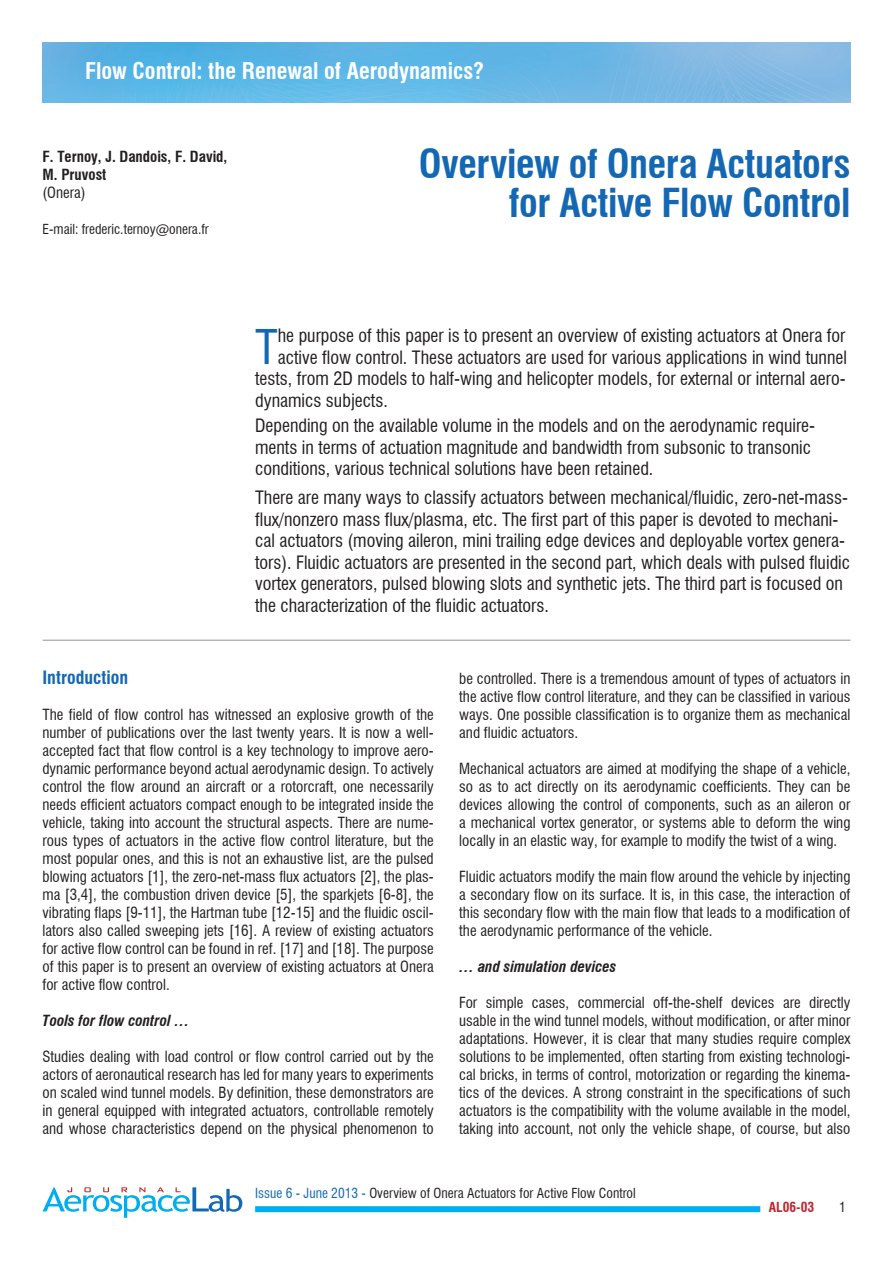
<style>
.page{position:relative;width:893px;height:1263px;background:#fff}
.page>*{position:absolute;margin:0;border:0;box-sizing:border-box;transform-origin:0 0}
.t1{font:condensed 46.8px "Swiss 721 BT";color:#1468b3}
.t2{font:700 condensed 39px/39px "Swiss 721 BT";letter-spacing:-.01em;color:#1468b3;text-align:right}
.t3{font:700 condensed 22.5px "Swiss 721 BT";color:#fff}
.t4{font:condensed 18px/21.6px "Swiss 721 BT";color:#231f20}
.t5{font:700 condensed 18px "Swiss 721 BT";color:#1468b3}
.t6{font:condensed 15px/18px "Swiss 721 BT";color:#231f20;text-align:justify}
.t7{font:italic 700 condensed 15px "Swiss 721 BT";color:#231f20}
.t8{font:700 condensed 15px/18px "Swiss 721 BT";color:#231f20}
.t9{font:condensed 13.5px "Swiss 721 BT";color:#231f20}
.t10{font:700 condensed 13.5px "Swiss 721 BT";color:#c0262d}
.s1{color:#1468b3}
</style>
<div class="page">
<svg style="left:43px;top:1187px;width:199px;height:31px"></svg>
<div style="left:255px;top:1206px;width:505px;height:6px;background:#00aeef"></div>
<img style="left:43px;top:43px;width:807px;height:59px">
<hr style="left:43px;top:640px;width:807px;height:1px;background:#939598">
<h3 class="t3" style="left:85px;top:57px;width:401px">Flow Control: the Renewal of Aerodynamics?</h3>
<p class="t8" style="left:43px;top:148px;width:186px">F. Ternoy, J. Dandois, F. David,<br>M. Pruvost</p>
<p class="t6" style="left:43px;top:184px;width:45px">(Onera)</p>
<p class="t9" style="left:43px;top:221px;width:168px">E-mail: frederic.ternoy@onera.fr</p>
<h2 class="t2" style="left:419px;top:145px;width:433px">Overview of Onera Actuators for Active Flow Control</h2>
<h1 class="t1" style="left:255px;top:319px;width:24px">T</h1>
<p class="t4" style="left:278px;top:325px;width:569px">he purpose of this paper is to present an overview of existing actuators at Onera for</p>
<p class="t4" style="left:278px;top:346px;width:571px">active flow control. These actuators are used for various applications in wind tunnel</p>
<p class="t4" style="left:255px;top:368px;width:592px">tests, from 2D models to half-wing and helicopter models, for external or internal aero-</p>
<p class="t4" style="left:255px;top:389px;width:134px">dynamics subjects.</p>
<p class="t4" style="left:255px;top:415px;width:561px">Depending on the available volume in the models and on the aerodynamic require&shy;ments in terms of actuation magnitude and bandwidth from subsonic to transonic conditions, various technical solutions have been retained.</p>
<p class="t4" style="left:255px;top:487px;width:596px">There are many ways to classify actuators between mechanical/fluidic, zero-net-mass&shy;flux/nonzero mass flux/plasma, etc. The first part of this paper is devoted to mechani&shy;cal actuators (moving aileron, mini trailing edge devices and deployable vortex genera&shy;tors). Fluidic actuators are presented in the second part, which deals with pulsed fluidic vortex generators, pulsed blowing slots and synthetic jets. The third part is focused on the characterization of the fluidic actuators.</p>
<p class="t5" style="left:43px;top:667px;width:87px">Introduction</p>
<p class="t6" style="left:43px;top:706px;width:393px">The field of flow control has witnessed an explosive growth of the number of publications over the last twenty years. It is now a well&shy;accepted fact that flow control is a key technology to improve aero&shy;dynamic performance beyond actual aerodynamic design. To actively control the flow around an aircraft or a rotorcraft, one necessarily needs efficient actuators compact enough to be integrated inside the vehicle, taking into account the structural aspects. There are nume&shy;rous types of actuators in the active flow control literature, but the most popular ones, and this is not an exhaustive list, are the pulsed blowing actuators [1], the zero-net-mass flux actuators [2], the plas&shy;ma [3,4], the combustion driven device [5], the sparkjets [6-8], the vibrating flaps [9-11], the Hartman tube [12-15] and the fluidic oscil&shy;lators also called sweeping jets [16]. A review of existing actuators for active flow control can be found in ref. [17] and [18]. The purpose of this paper is to present an overview of existing actuators at Onera for active flow control.</p>
<p class="t7" style="left:43px;top:1012px;width:149px">Tools for flow control …</p>
<p class="t6" style="left:43px;top:1048px;width:393px">Studies dealing with load control or flow control carried out by the actors of aeronautical research has led for many years to experiments on scaled wind tunnel models. By definition, these demonstrators are in general equipped with integrated actuators, controllable remotely and whose characteristics depend on the physical phenomenon to</p>
<p class="t6" style="left:459px;top:670px;width:393px">be controlled. There is a tremendous amount of types of actuators in the active flow control literature, and they can be classified in various ways. One possible classification is to organize them as mechanical and fluidic actuators.</p>
<p class="t6" style="left:459px;top:760px;width:393px">Mechanical actuators are aimed at modifying the shape of a vehicle, so as to act directly on its aerodynamic coefficients. They can be devices allowing the control of components, such as an aileron or a mechanical vortex generator, or systems able to deform the wing locally in an elastic way, for example to modify the twist of a wing.</p>
<p class="t6" style="left:459px;top:868px;width:393px">Fluidic actuators modify the main flow around the vehicle by injecting a secondary flow on its surface. It is, in this case, the interaction of this secondary flow with the main flow that leads to a modification of the aerodynamic performance of the vehicle.</p>
<p class="t7" style="left:459px;top:958px;width:159px">… and simulation devices</p>
<p class="t6" style="left:459px;top:994px;width:393px">For simple cases, commercial off-the-shelf devices are directly usable in the wind tunnel models, without modification, or after minor adaptations. However, it is clear that many studies require complex solutions to be implemented, often starting from existing technologi&shy;cal bricks, in terms of control, motorization or regarding the kinema&shy;tics of the devices. A strong constraint in the specifications of such actuators is the compatibility with the volume available in the model, taking into account, not only the vehicle shape, of course, but also</p>
<p class="t9" style="left:255px;top:1185px;width:382px"><span class="s1">Issue 6 - June 2013 -</span> Overview of Onera Actuators for Active Flow Control</p>
<p class="t10" style="left:769px;top:1199px;width:47px">AL06-03</p>
<p class="t9" style="left:839px;top:1199px;width:8px">1</p>
</div>
